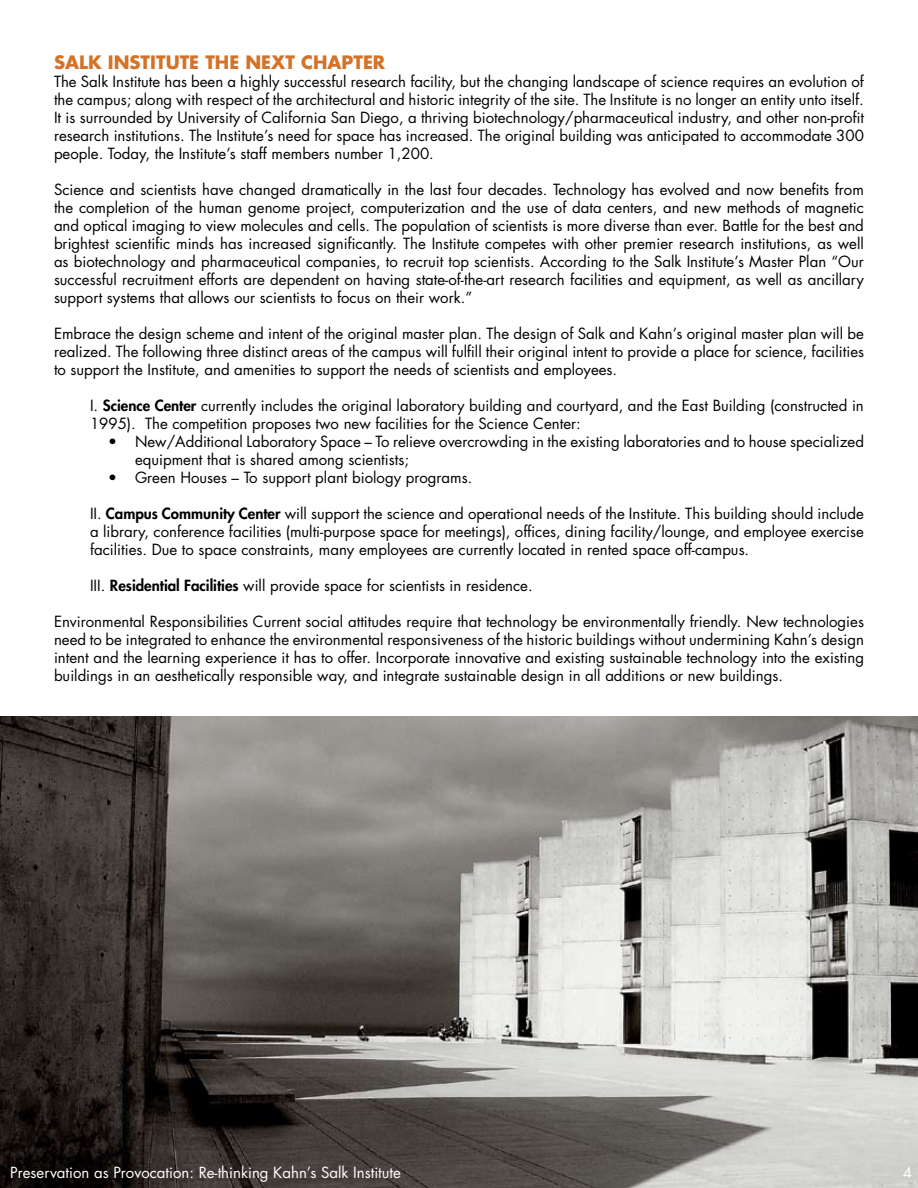
<style>
.page{position:relative;width:918px;height:1188px;background:#fff}
.page>*{position:absolute;margin:0;border:0;box-sizing:border-box;transform-origin:0 0}
.t1{font:700 18px "Futura Std";color:#d47227}
.t2{font:15px/18px "Futura Std";color:#000;text-align:justify}
.t3{font:15px "Futura Std";color:#fff}
.s1{font-weight:800}
</style>
<div class="page">
<img style="left:0;top:716px;width:918px;height:472px">
<p class="t1" style="left:54px;top:50px;width:333px">SALK INSTITUTE THE NEXT CHAPTER</p>
<p class="t2" style="left:54px;top:73px;width:812px">The Salk Institute has been a highly successful research facility, but the changing landscape of science requires an evolution of the campus; along with respect of the architectural and historic integrity of the site. The Institute is no longer an entity unto itself.<br>It is surrounded by University of California San Diego, a thriving biotechnology/pharmaceutical industry, and other non-profit research institutions. The Institute’s need for space has increased. The original building was anticipated to accommodate 300 people. Today, the Institute’s staff members number 1,200.</p>
<p class="t2" style="left:54px;top:181px;width:811px">Science and scientists have changed dramatically in the last four decades. Technology has evolved and now benefits from the completion of the human genome project, computerization and the use of data centers, and new methods of magnetic and optical imaging to view molecules and cells. The population of scientists is more diverse than ever. Battle for the best and brightest scientific minds has increased significantly. The Institute competes with other premier research institutions, as well as biotechnology and pharmaceutical companies, to recruit top scientists. According to the Salk Institute’s Master Plan “Our successful recruitment efforts are dependent on having state-of-the-art research facilities and equipment, as well as ancillary support systems that allows our scientists to focus on their work.”</p>
<p class="t2" style="left:54px;top:325px;width:812px">Embrace the design scheme and intent of the original master plan. The design of Salk and Kahn’s original master plan will be realized. The following three distinct areas of the campus will fulfill their original intent to provide a place for science, facilities to support the Institute, and amenities to support the needs of scientists and employees.</p>
<p class="t2" style="left:90px;top:397px;width:775px">I. <span class="s1">Science Center</span> currently includes the original laboratory building and courtyard, and the East Building (constructed in<br>1995). The competition proposes two new facilities for the Science Center:</p>
<p class="t2" style="left:135px;top:433px;width:731px;text-align:left">New/Additional Laboratory Space – To relieve overcrowding in the existing laboratories and to house specialized equipment that is shared among scientists;<br>Green Houses – To support plant biology programs.</p>
<p class="t2" style="left:90px;top:505px;width:776px">II. <span class="s1">Campus Community Center</span> will support the science and operational needs of the Institute. This building should include a library, conference facilities (multi-purpose space for meetings), offices, dining facility/lounge, and employee exercise facilities. Due to space constraints, many employees are currently located in rented space off-campus.</p>
<p class="t2" style="left:90px;top:577px;width:444px">III. <span class="s1">Residential Facilities</span> will provide space for scientists in residence.</p>
<p class="t2" style="left:54px;top:613px;width:812px">Environmental Responsibilities Current social attitudes require that technology be environmentally friendly. New technologies need to be integrated to enhance the environmental responsiveness of the historic buildings without undermining Kahn’s design intent and the learning experience it has to offer. Incorporate innovative and existing sustainable technology into the existing buildings in an aesthetically responsible way, and integrate sustainable design in all additions or new buildings.</p>
<p class="t2" style="left:108px;top:433px;width:10px">•</p>
<p class="t2" style="left:108px;top:469px;width:10px">•</p>
<p class="t3" style="left:10px;top:1163px;width:392px">Preservation as Provocation: Re-thinking Kahn’s Salk Institute</p>
</div>
